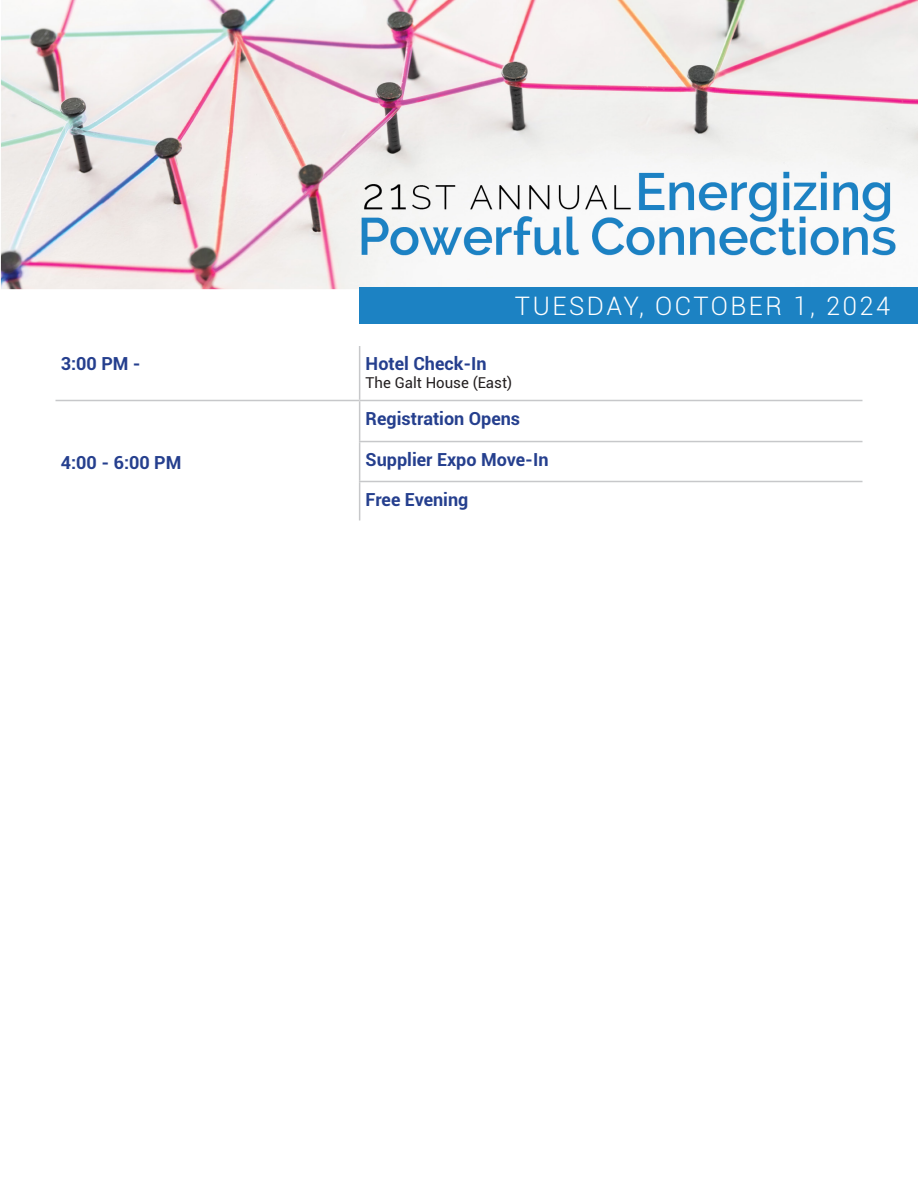
<style>
.page{position:relative;width:918px;height:1188px;background:#fff}
.page>*{position:absolute;margin:0;border:0;box-sizing:border-box;transform-origin:0 0}
.t1{font:300 25.5px "Roboto";letter-spacing:.1em;color:#fff}
.t2{font:700 18px "Roboto";color:#253f8e}
.t3{font:15px "Roboto";color:#231f20}
</style>
<div class="page">
<img style="left:0;top:0;width:918px;height:289px">
<hr style="left:359px;top:346px;width:1px;height:54px;background:#c7c8ca">
<hr style="left:56px;top:400px;width:304px;height:1px;background:#c7c8ca">
<hr style="left:360px;top:400px;width:502px;height:1px;background:#c7c8ca">
<hr style="left:359px;top:401px;width:1px;height:40px;background:#c7c8ca">
<hr style="left:359px;top:441px;width:503px;height:1px;background:#c7c8ca">
<hr style="left:359px;top:442px;width:1px;height:39px;background:#c7c8ca">
<hr style="left:359px;top:481px;width:503px;height:1px;background:#c7c8ca">
<hr style="left:359px;top:482px;width:1px;height:38px;background:#c7c8ca">
<div style="left:360px;top:287px;width:558px;height:37px;background:#1c82c3"></div>
<p class="t1" style="left:515px;top:288px;width:377px">TUESDAY, OCTOBER 1, 2024</p>
<p class="t2" style="left:61px;top:351px;width:82px">3:00 PM -</p>
<p class="t2" style="left:366px;top:351px;width:123px">Hotel Check-In</p>
<p class="t3" style="left:366px;top:372px;width:148px">The Galt House (East)</p>
<p class="t2" style="left:61px;top:449px;width:122px">4:00 - 6:00 PM</p>
<p class="t2" style="left:366px;top:406px;width:156px">Registration Opens</p>
<p class="t2" style="left:366px;top:447px;width:184px">Supplier Expo Move-In</p>
<p class="t2" style="left:366px;top:487px;width:104px">Free Evening</p>
</div>
